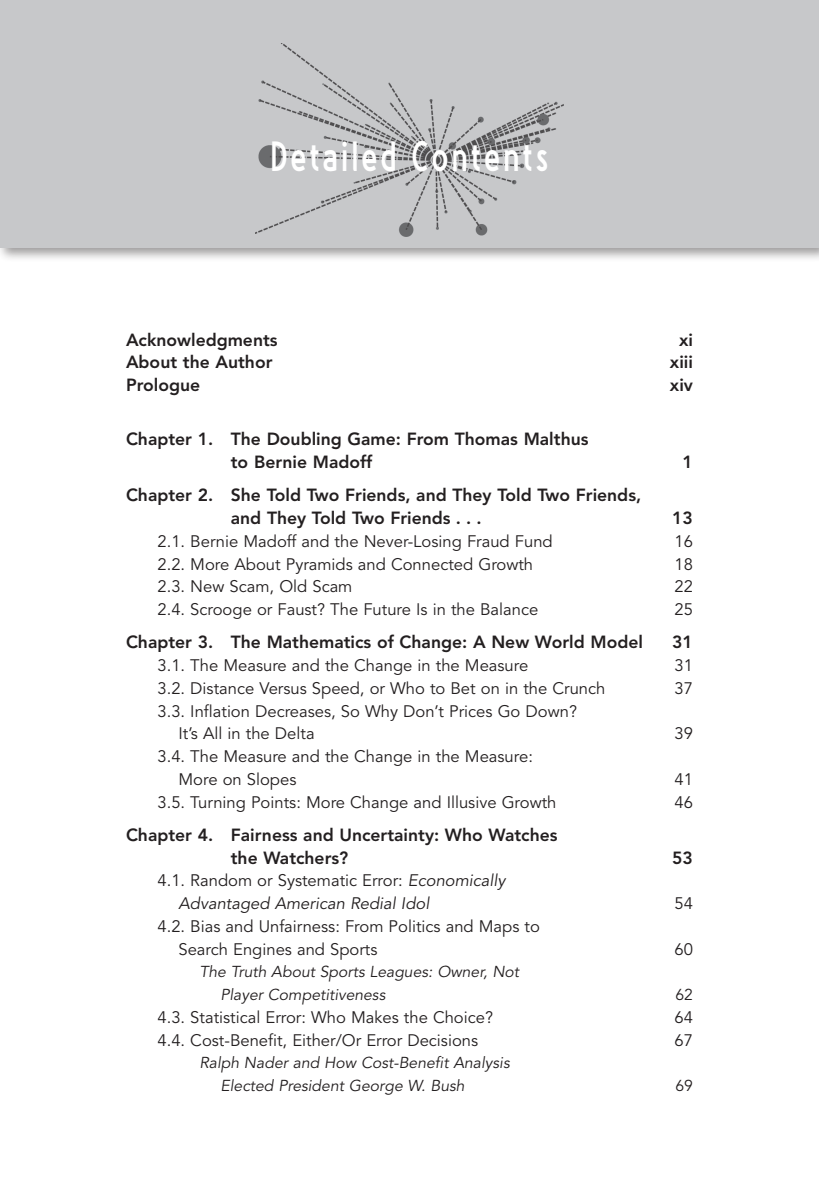
<style>
.page{position:relative;width:819px;height:1197px;background:#fff}
.page>*{position:absolute;margin:0;border:0;box-sizing:border-box;transform-origin:0 0}
.FM___Section_Title{font:700 45.5px "Wasabi";letter-spacing:.1em;color:#fff;scale:.8 1}
.TOC_Chapter_Number_a{font:800 17.5px/22.8px "Avenir";color:#231f20}
.TOC_Section_Head{font:800 17.5px "Avenir";color:#231f20}
.TOC_Head_1{font:16.62px/22.8px "Avenir";color:#231f20}
.TOC_Head_1-2{font:italic 16.62px/22.8px "Avenir";color:#231f20}
.TOC_Head_2{font:italic 15.75px/22.8px "Avenir";color:#231f20}
.TOC_Head_2-2{font:15.75px "Avenir";color:#231f20}
.s1{font-style:normal}
</style>
<div class="page">
<div style="left:0;top:0;width:819px;height:263px;background:#231f20;opacity:.45"></div>
<div style="left:0;top:0;width:819px;height:248px;background:#c7c8ca"></div>
<img style="left:255px;top:43px;width:309px;height:194px">
<p class="FM___Section_Title" style="left:271px;top:129px;width:348px">Detailed Contents</p>
<p class="TOC_Section_Head" style="left:126px;top:329px;width:153px">Acknowledgments</p>
<p class="TOC_Section_Head" style="left:679px;top:329px;width:15px">xi</p>
<p class="TOC_Section_Head" style="left:126px;top:352px;width:148px">About the Author</p>
<p class="TOC_Section_Head" style="left:670px;top:352px;width:25px">xiii</p>
<p class="TOC_Section_Head" style="left:126px;top:375px;width:76px">Prologue</p>
<p class="TOC_Section_Head" style="left:670px;top:375px;width:25px">xiv</p>
<p class="TOC_Chapter_Number_a" style="left:231px;top:428px;width:359px;text-indent:-105px">Chapter 1. The Doubling Game: From Thomas Malthus to Bernie Madoff</p>
<p class="TOC_Chapter_Number_a" style="left:683px;top:451px;width:12px">1</p>
<p class="TOC_Chapter_Number_a" style="left:231px;top:484px;width:412px;text-indent:-105px">Chapter 2. She Told Two Friends, and They Told Two Friends, and They Told Two Friends . . .</p>
<p class="TOC_Chapter_Number_a" style="left:672px;top:507px;width:22px">13</p>
<p class="TOC_Head_1" style="left:158px;top:530px;width:397px">2.1. Bernie Madoff and the Never-Losing Fraud Fund</p>
<p class="TOC_Head_1" style="left:675px;top:530px;width:20px">16</p>
<p class="TOC_Head_1" style="left:158px;top:553px;width:377px">2.2. More About Pyramids and Connected Growth</p>
<p class="TOC_Head_1" style="left:675px;top:553px;width:20px">18</p>
<p class="TOC_Head_1" style="left:158px;top:576px;width:196px">2.3. New Scam, Old Scam</p>
<p class="TOC_Head_1" style="left:675px;top:576px;width:20px">22</p>
<p class="TOC_Head_1" style="left:158px;top:598px;width:382px">2.4. Scrooge or Faust? The Future Is in the Balance</p>
<p class="TOC_Head_1" style="left:675px;top:598px;width:20px">25</p>
<p class="TOC_Chapter_Number_a" style="left:126px;top:631px;width:519px">Chapter 3. The Mathematics of Change: A New World Model</p>
<p class="TOC_Chapter_Number_a" style="left:672px;top:631px;width:22px">31</p>
<p class="TOC_Head_1" style="left:158px;top:654px;width:372px">3.1. The Measure and the Change in the Measure</p>
<p class="TOC_Head_1" style="left:675px;top:654px;width:20px">31</p>
<p class="TOC_Head_1" style="left:158px;top:677px;width:449px">3.2. Distance Versus Speed, or Who to Bet on in the Crunch</p>
<p class="TOC_Head_1" style="left:675px;top:677px;width:20px">37</p>
<p class="TOC_Head_1" style="left:178px;top:700px;width:400px;text-indent:-21px">3.3. Inflation Decreases, So Why Don’t Prices Go Down?<br>It’s All in the Delta</p>
<p class="TOC_Head_1" style="left:675px;top:723px;width:20px">39</p>
<p class="TOC_Head_1" style="left:178px;top:745px;width:356px;text-indent:-21px">3.4. The Measure and the Change in the Measure:<br>More on Slopes</p>
<p class="TOC_Head_1" style="left:675px;top:768px;width:20px">41</p>
<p class="TOC_Head_1" style="left:158px;top:791px;width:400px">3.5. Turning Points: More Change and Illusive Growth</p>
<p class="TOC_Head_1" style="left:675px;top:791px;width:20px">46</p>
<p class="TOC_Chapter_Number_a" style="left:231px;top:823px;width:328px;text-indent:-105px">Chapter 4. Fairness and Uncertainty: Who Watches the Watchers?</p>
<p class="TOC_Chapter_Number_a" style="left:672px;top:846px;width:22px">53</p>
<p class="TOC_Head_1-2" style="left:178px;top:870px;width:329px;text-indent:-21px"><span class="s1">4.1. Random or Systematic Error:</span> Economically<br>Advantaged American Redial Idol</p>
<p class="TOC_Head_1" style="left:178px;top:915px;width:363px;text-indent:-21px">4.2. Bias and Unfairness: From Politics and Maps to<br>Search Engines and Sports</p>
<p class="TOC_Head_2" style="left:220px;top:961px;width:300px;text-indent:-21px">The Truth About Sports Leagues: Owner, Not<br>Player Competitiveness</p>
<p class="TOC_Head_1" style="left:675px;top:892px;width:20px">54</p>
<p class="TOC_Head_1" style="left:675px;top:938px;width:20px">60</p>
<p class="TOC_Head_2-2" style="left:675px;top:986px;width:19px">62</p>
<p class="TOC_Head_1" style="left:158px;top:1006px;width:337px">4.3. Statistical Error: Who Makes the Choice?</p>
<p class="TOC_Head_1" style="left:675px;top:1006px;width:20px">64</p>
<p class="TOC_Head_1" style="left:158px;top:1029px;width:322px">4.4. Cost-Benefit, Either/Or Error Decisions</p>
<p class="TOC_Head_1" style="left:675px;top:1029px;width:20px">67</p>
<p class="TOC_Head_2" style="left:220px;top:1052px;width:291px;text-indent:-21px">Ralph Nader and How Cost-Benefit Analysis<br>Elected President George W. Bush</p>
<p class="TOC_Head_2-2" style="left:675px;top:1077px;width:19px">69</p>
</div>
